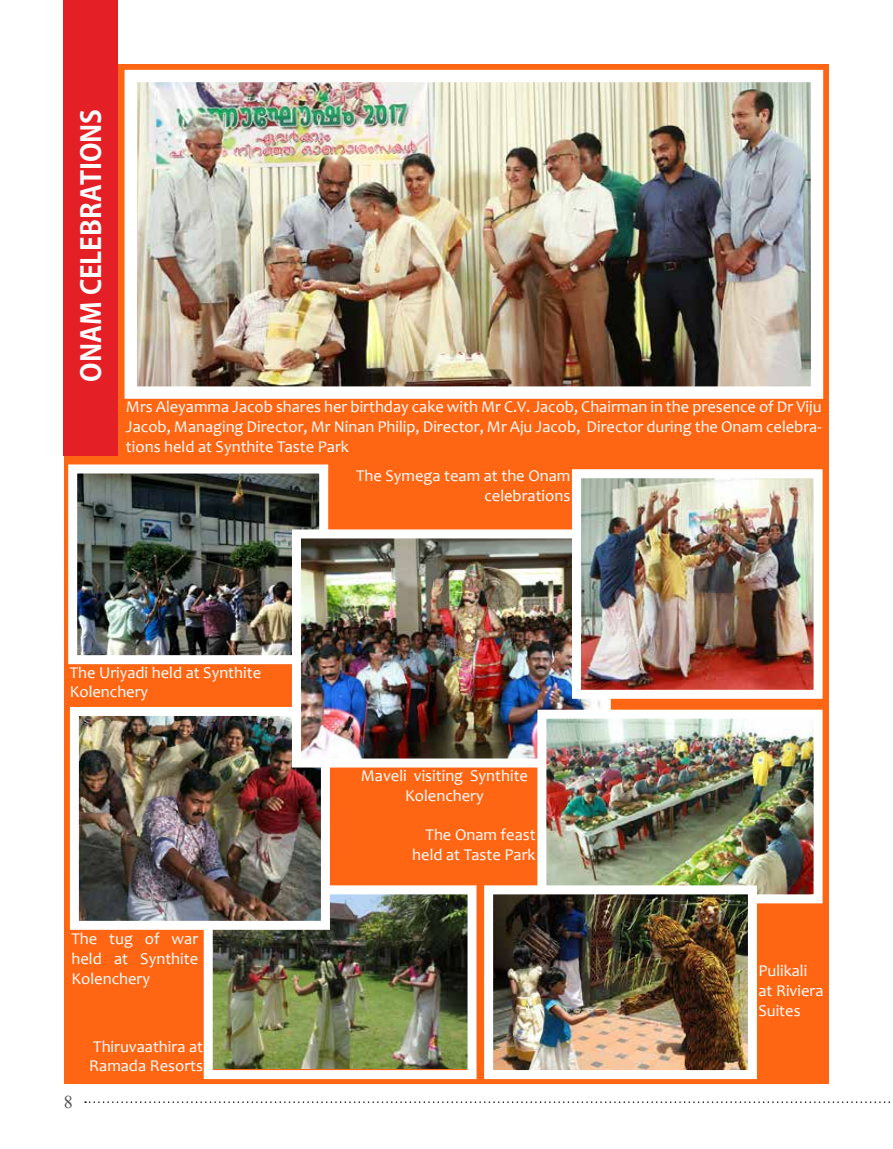
<style>
.page{position:relative;width:893px;height:1149px;background:#fff}
.page>*{position:absolute;margin:0;border:0;box-sizing:border-box;transform-origin:0 0}
.t1{font:700 27px "Koz Go Pro";color:#fff}
.t2{font:18px "Times New Roman";color:#515254}
.t3{font:16.5px/19.8px "Candara";color:#fff}
</style>
<div class="page">
<div style="left:64px;top:65px;width:764px;height:1019px;background:#ff6614"></div>
<img style="left:214px;top:895px;width:253px;height:173px">
<div style="left:204px;top:885px;width:273px;height:193px;border:9px solid #fff"></div>
<div style="left:63px;top:0;width:54px;height:455px;background:#e41f26"></div>
<img style="left:138px;top:83px;width:672px;height:302px">
<div style="left:125px;top:70px;width:698px;height:328px;border:12px solid #fff"></div>
<img style="left:78px;top:474px;width:240px;height:180px">
<div style="left:68px;top:464px;width:260px;height:200px;border:9px solid #fff"></div>
<img style="left:80px;top:716px;width:240px;height:203px">
<div style="left:70px;top:706px;width:260px;height:223px;border:9px solid #fff"></div>
<img style="left:302px;top:539px;width:299px;height:218px">
<div style="left:292px;top:529px;width:319px;height:238px;border:9px solid #fff"></div>
<img style="left:547px;top:719px;width:266px;height:174px">
<div style="left:537px;top:709px;width:286px;height:194px;border:9px solid #fff"></div>
<img style="left:494px;top:895px;width:253px;height:173px">
<div style="left:484px;top:885px;width:273px;height:193px;border:9px solid #fff"></div>
<img style="left:582px;top:479px;width:231px;height:209px">
<div style="left:572px;top:469px;width:251px;height:229px;border:9px solid #fff"></div>
<svg style="left:85px;top:1101px;width:805px;height:1px"></svg>
<h1 class="t1" style="left:74px;top:381px;width:274px;rotate:-90deg">ONAM CELEBRATIONS</h1>
<p class="t3" style="left:126px;top:397px;width:697px;text-align:justify">Mrs Aleyamma Jacob shares her birthday cake with Mr C.V. Jacob, Chairman in the presence of Dr Viju Jacob, Managing Director, Mr Ninan Philip, Director, Mr Aju Jacob, Director during the Onam celebra&shy;tions held at Synthite Taste Park</p>
<p class="t3" style="left:356px;top:465px;width:216px;text-align:right">The Symega team at the Onam celebrations</p>
<p class="t3" style="left:70px;top:662px;width:193px">The Uriyadi held at Synthite<br>Kolenchery</p>
<p class="t3" style="left:71px;top:928px;width:128px;text-align:justify">The tug of war held at Synthite Kolenchery</p>
<p class="t2" style="left:64px;top:1089px;width:10px">8</p>
<p class="t3" style="left:89px;top:1035px;width:115px">Thiruvaathira at<br>Ramada Resorts</p>
<p class="t3" style="left:361px;top:765px;width:169px;text-align:center">Maveli visiting Synthite<br>Kolenchery</p>
<p class="t3" style="left:412px;top:824px;width:125px;text-align:right">The Onam feast held at Taste Park</p>
<p class="t3" style="left:758px;top:960px;width:67px">Pulikali at Riviera<br>Suites</p>
</div>
